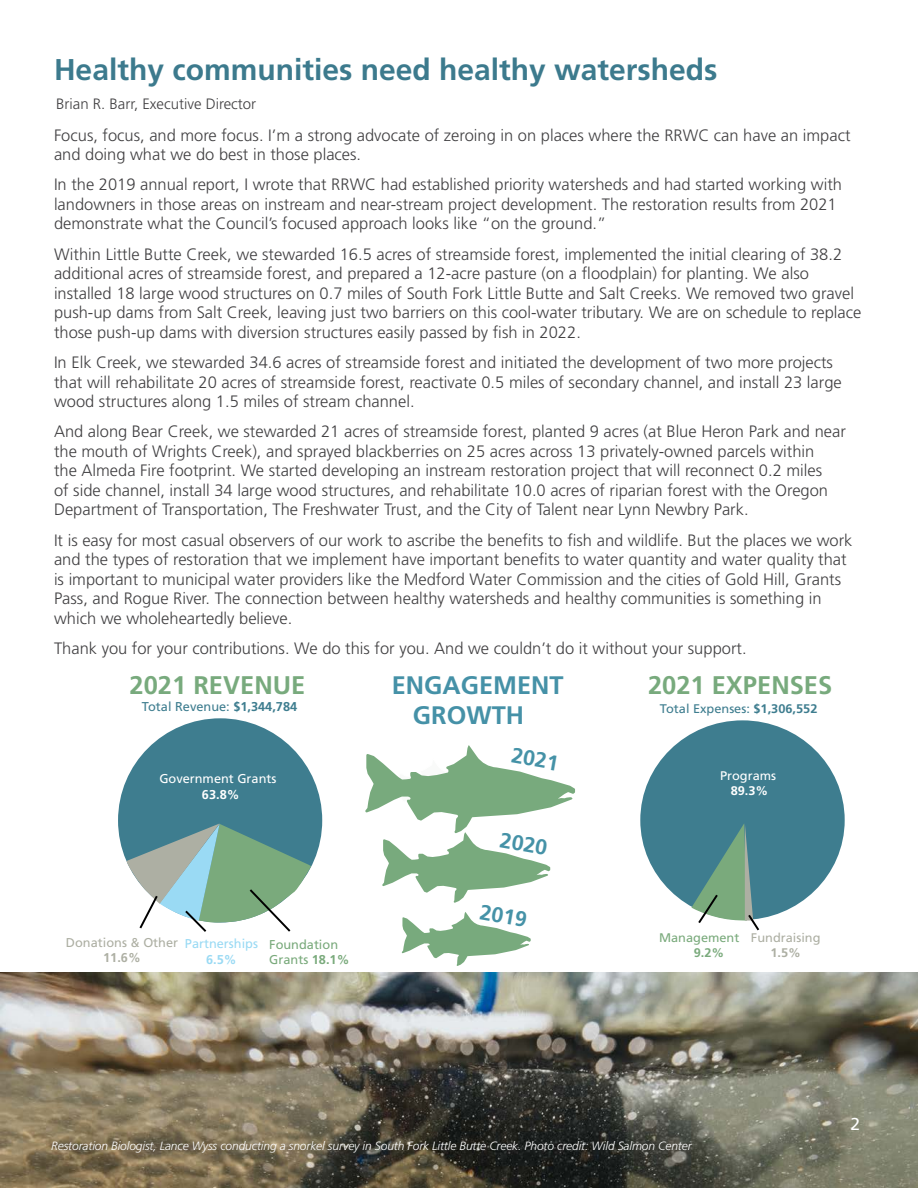
<style>
.page{position:relative;width:918px;height:1188px;background:#fff}
.page>*{position:absolute;margin:0;border:0;box-sizing:border-box;transform-origin:0 0}
.headline_1{font:700 30px "Frutiger LT Std";color:#3c7a8d}
.headline_1-2{font:700 25.5px "Frutiger LT Std";color:#78aa7d}
.headline_1-3{font:700 25.35px "Frutiger LT Std";color:#4591a7}
.headline_1-4{font:700 21.3px "Frutiger LT Std";color:#4592a7}
.header_2_turquoise{font:17.25px "Frutiger LT Std";color:#fff}
.text_body{font:300 16.5px/19.5px "Frutiger LT Std";color:#414042}
.t1{font:300 15px "Frutiger LT Std";color:#414042}
.t2{font:12.75px "Frutiger LT Std";color:#3e7d8f}
.t3{font:12.75px/15.3px "Frutiger LT Std";color:#fff;text-align:center}
.t4{font:12.75px/15.3px "Frutiger LT Std";color:#7aaa7c}
.t5{font:12.75px/15.3px "Frutiger LT Std";color:#adafa3;text-align:center}
.t6{font:12.75px/15.3px "Frutiger LT Std";color:#9adaf4;text-align:center}
.t7{font:12.45px "Frutiger LT Std";color:#3e7d8f}
.t8{font:12.45px/15px "Frutiger LT Std";color:#adafa3;text-align:center}
.t9{font:12.45px/15px "Frutiger LT Std";color:#7aaa7c}
.t10{font:12.45px/15px "Frutiger LT Std";color:#fff;text-align:center}
.header_2_turquoise-2{font:italic 300 12px "Frutiger LT Std";letter-spacing:-.01em;color:#fff}
.s1{font-weight:700}
</style>
<div class="page">
<img style="left:1px;top:972px;width:917px;height:216px">
<svg style="left:0;top:972px;width:1px;height:216px"></svg>
<svg style="left:365px;top:745px;width:210px;height:158px"></svg>
<svg style="left:402px;top:912px;width:129px;height:54px"></svg>
<div style="left:640px;top:720px;width:205px;height:200px;background:#3e7d8f;border-radius:50%"></div>
<svg style="left:691px;top:824px;width:70px;height:107px"></svg>
<div style="left:118px;top:718px;width:204px;height:205px;background:#3e7d8f;border-radius:50%"></div>
<svg style="left:124px;top:824px;width:187px;height:108px"></svg>
<p class="headline_1" style="left:54px;top:52px;width:665px">Healthy communities need healthy watersheds</p>
<p class="t1" style="left:56px;top:95px;width:202px">Brian R. Barr, Executive Director</p>
<p class="text_body" style="left:54px;top:125px;width:798px">Focus, focus, and more focus. I’m a strong advocate of zeroing in on places where the RRWC can have an impact and doing what we do best in those places.</p>
<p class="text_body" style="left:54px;top:175px;width:790px">In the 2019 annual report, I wrote that RRWC had established priority watersheds and had started working with landowners in those areas on instream and near-stream project development. The restoration results from 2021 demonstrate what the Council’s focused approach looks like “on the ground.”</p>
<p class="text_body" style="left:54px;top:245px;width:809px">Within Little Butte Creek, we stewarded 16.5 acres of streamside forest, implemented the initial clearing of 38.2 additional acres of streamside forest, and prepared a 12-acre pasture (on a floodplain) for planting. We also installed 18 large wood structures on 0.7 miles of South Fork Little Butte and Salt Creeks. We removed two gravel push-up dams from Salt Creek, leaving just two barriers on this cool-water tributary. We are on schedule to replace those push-up dams with diversion structures easily passed by fish in 2022.</p>
<p class="text_body" style="left:54px;top:353px;width:789px">In Elk Creek, we stewarded 34.6 acres of streamside forest and initiated the development of two more projects that will rehabilitate 20 acres of streamside forest, reactivate 0.5 miles of secondary channel, and install 23 large wood structures along 1.5 miles of stream channel.</p>
<p class="text_body" style="left:54px;top:422px;width:793px">And along Bear Creek, we stewarded 21 acres of streamside forest, planted 9 acres (at Blue Heron Park and near the mouth of Wrights Creek), and sprayed blackberries on 25 acres across 13 privately-owned parcels within<br>the Almeda Fire footprint. We started developing an instream restoration project that will reconnect 0.2 miles<br>of side channel, install 34 large wood structures, and rehabilitate 10.0 acres of riparian forest with the Oregon Department of Transportation, The Freshwater Trust, and the City of Talent near Lynn Newbry Park.</p>
<p class="text_body" style="left:54px;top:530px;width:800px">It is easy for most casual observers of our work to ascribe the benefits to fish and wildlife. But the places we work and the types of restoration that we implement have important benefits to water quantity and water quality that is important to municipal water providers like the Medford Water Commission and the cities of Gold Hill, Grants Pass, and Rogue River. The connection between healthy watersheds and healthy communities is something in which we wholeheartedly believe.</p>
<p class="text_body" style="left:54px;top:639px;width:694px">Thank you for your contributions. We do this for you. And we couldn’t do it without your support.</p>
<p class="headline_1-2" style="left:130px;top:670px;width:177px">2021 REVENUE</p>
<p class="headline_1-3" style="left:392px;top:670px;width:173px">ENGAGEMENT</p>
<p class="headline_1-2" style="left:648px;top:670px;width:186px">2021 EXPENSES</p>
<p class="headline_1-3" style="left:413px;top:701px;width:113px">GROWTH</p>
<p class="headline_1-4" style="left:514px;top:743px;width:49px;rotate:10deg">2021</p>
<p class="t2" style="left:142px;top:699px;width:157px">Total Revenue: <span class="s1">$1,344,784</span></p>
<p class="t7" style="left:660px;top:701px;width:159px">Total Expenses: <span class="s1">$1,306,552</span></p>
<p class="t10" style="left:720px;top:768px;width:58px">Programs<br><span class="s1">89.3%</span></p>
<p class="t3" style="left:159px;top:771px;width:119px">Government Grants<br><span class="s1">63.8%</span></p>
<p class="headline_1-4" style="left:502px;top:828px;width:49px;rotate:10deg">2020</p>
<p class="t5" style="left:66px;top:935px;width:114px">Donations &amp; Other<br><span class="s1">11.6%</span></p>
<p class="t6" style="left:185px;top:936px;width:75px">Partnerships<br><span class="s1">6.5%</span></p>
<p class="t4" style="left:269px;top:937px;width:82px">Foundation<br>Grants <span class="s1">18.1%</span></p>
<p class="headline_1-4" style="left:482px;top:899px;width:49px;rotate:10deg">2019</p>
<p class="t9" style="left:694px;top:931px;width:47px;text-indent:-35px">Management<br><span class="s1">9.2%</span></p>
<p class="t8" style="left:751px;top:931px;width:71px">Fundraising<br><span class="s1">1.5%</span></p>
<p class="header_2_turquoise-2" style="left:51px;top:1139px;width:642px">Restoration Biologist, Lance Wyss conducting a snorkel survey in South Fork Little Butte Creek. Photo credit: Wild Salmon Center</p>
<p class="header_2_turquoise" style="left:851px;top:1114px;width:11px">2</p>
</div>
